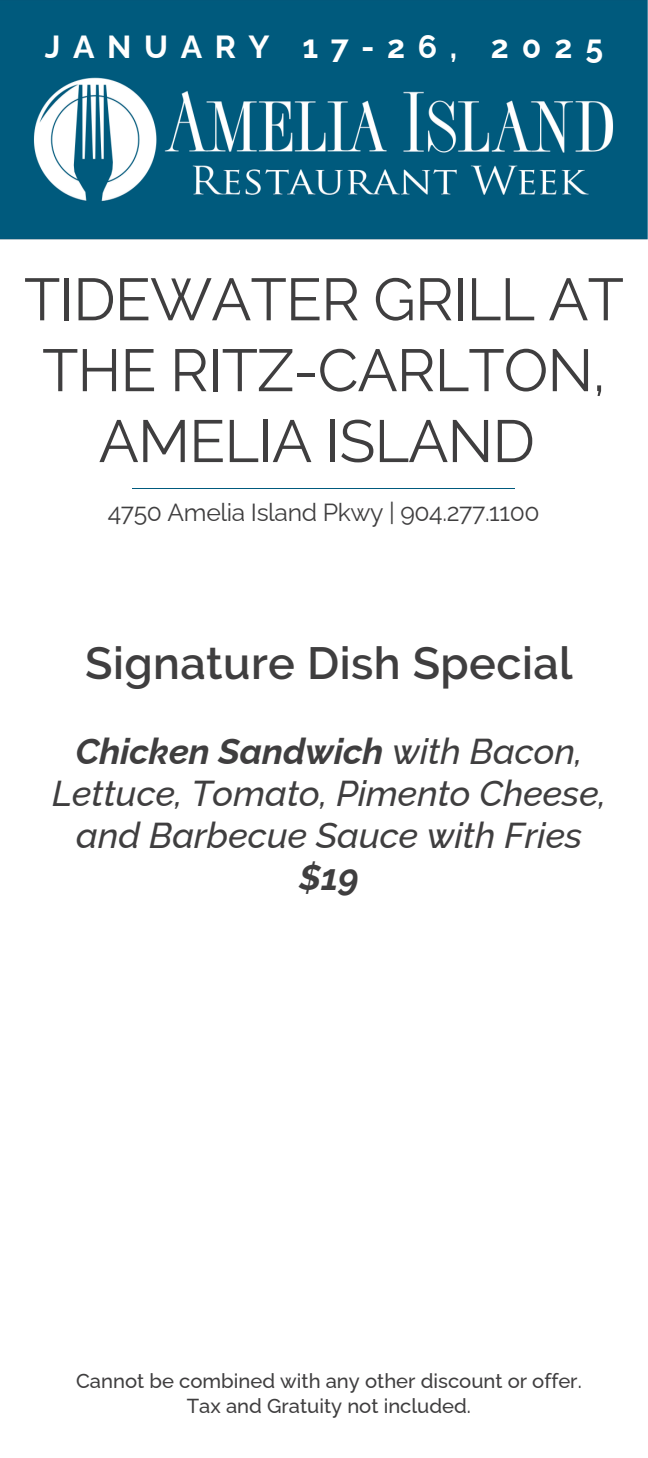
<style>
.page{position:relative;width:648px;height:1458px;background:#fff}
.page>*{position:absolute;margin:0;border:0;box-sizing:border-box;transform-origin:0 0}
.t1{font:59.4px/70.9px "Raleway";letter-spacing:-.015em;color:#3f3e3f;text-align:center}
.t2{font:600 45px "Raleway";letter-spacing:.01em;color:#3f3e3f}
.t3{font:italic 500 36px/42.3px "Raleway";color:#3f3e3f;text-align:center}
.t4{font:700 31.95px "Raleway";letter-spacing:.395em;color:#fff}
.t5{font:24.75px "Raleway";letter-spacing:-.015em;color:#3f3e3f}
.t6{font:500 20.25px/25.2px "Raleway";color:#3f3e3f;text-align:center}
.s1{font-weight:700}
</style>
<div class="page">
<img style="left:0;top:0;width:648px;height:240px">
<hr style="left:133px;top:488px;width:382px;height:1px;background:#005a7d">
<h5 class="t4" style="left:45px;top:28px;width:414px">JANUARY 17-26,</h5>
<h1 class="t4" style="left:491px;top:28px;width:114px">2025</h1>
<p class="t1" style="left:24px;top:264px;width:601px">TIDEWATER GRILL AT<br>THE RITZ-CARLTON,<br>AMELIA ISLAND</p>
<h4 class="t5" style="left:108px;top:498px;width:433px">4750 Amelia Island Pkwy | 904.277.1100</h4>
<h6 class="t2" style="left:85px;top:637px;width:489px">Signature Dish Special</h6>
<h2 class="t3" style="left:52px;top:730px;width:556px"><span class="s1">Chicken Sandwich</span> with Bacon,<br>Lettuce, Tomato, Pimento Cheese, and Barbecue Sauce with Fries <span class="s1">$19</span></h2>
<h3 class="t6" style="left:76px;top:1368px;width:507px">Cannot be combined with any other discount or offer.<br>Tax and Gratuity not included.</h3>
</div>
